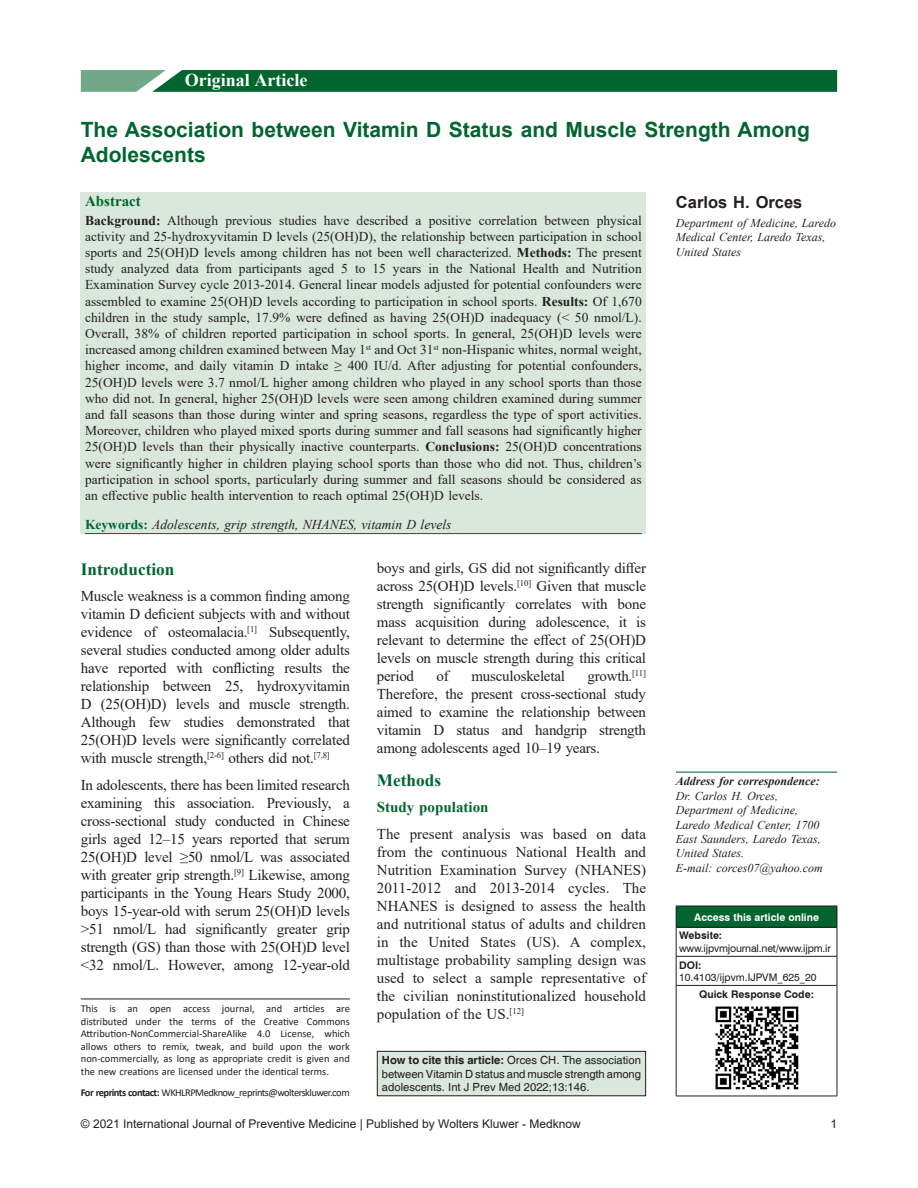
<style>
.page{position:relative;width:918px;height:1188px;background:#fff}
.page>*{position:absolute;margin:0;border:0;box-sizing:border-box;transform-origin:0 0}
.AT{font:700 21px/25.2px "Arial";color:#00652e}
.AH{font:700 18px "Times New Roman";color:#fff}
.t1{font:700 17.25px "Times New Roman";color:#00652e}
.AU{font:700 16.5px "Arial";color:#231f20}
.TX{font:15px/18px "Times New Roman";letter-spacing:-.015em;color:#231f20;text-align:justify}
.ABSH{font:700 15px "Times New Roman";color:#00652e}
.ABS{font:13.5px/16.2px "Times New Roman";color:#231f20;text-align:justify}
.KWD{font:italic 13.5px "Times New Roman";color:#231f20}
.ADD{font:italic 12px/14.4px "Times New Roman";color:#231f20}
.t2{font:12px "Arial";color:#231f20}
.AFF{font:italic 12px/14.4px "Times New Roman";color:#231f20}
.HTC{font:11.25px/13.5px "Helvetica";color:#231f20;text-align:justify}
.OS{font:10.5px/12.6px "Calibri";letter-spacing:-.01em;color:#231f20;text-align:justify}
.OS-2{font:10.5px "Calibri";letter-spacing:-.05em;color:#231f20}
.Website{font:10.5px/12.6px "Swiss 721 BT";letter-spacing:-.015em;color:#231f20}
.DOI{font:10.5px/12.6px "Swiss 721 BT";color:#231f20}
.ATAO{font:700 10.5px "Swiss 721 BT";color:#fff}
.QRC{font:700 10.5px "Swiss 721 BT";color:#231f20}
.s1{font-weight:700}
.s2{font-weight:700;font-style:normal;color:#00652e}
</style>
<div class="page">
<hr style="left:676px;top:772px;width:161px;height:1px;background:#00652e">
<div style="left:81px;top:192px;width:565px;height:341px;background:#d9e7dd"></div>
<hr style="left:85px;top:533px;width:557px;height:1px;background:#00652e">
<svg style="left:81px;top:70px;width:756px;height:22px;background:#126f3c"></svg>
<div style="left:377px;top:1051px;width:269px;height:45px;background:#d9e7dd"></div>
<div style="left:377px;top:1051px;width:269px;height:45px;border:1px solid #231f20"></div>
<div style="left:676px;top:906px;width:161px;height:21px;background:#00652e"></div>
<hr style="left:676px;top:927px;width:161px;height:1px;background:#231f20">
<hr style="left:676px;top:956px;width:161px;height:1px;background:#231f20">
<hr style="left:676px;top:985px;width:161px;height:1px;background:#231f20">
<hr style="left:676px;top:906px;width:161px;height:1px;background:#231f20">
<svg style="left:676px;top:906px;width:1px;height:79px"></svg>
<svg style="left:837px;top:906px;width:1px;height:79px"></svg>
<hr style="left:676px;top:986px;width:1px;height:110px;background:#231f20">
<hr style="left:837px;top:986px;width:1px;height:110px;background:#231f20">
<hr style="left:676px;top:1096px;width:161px;height:1px;background:#231f20">
<img style="left:715px;top:1006px;width:84px;height:84px">
<hr style="left:81px;top:999px;width:269px;height:1px;background:#231f20">
<p class="AH" style="left:185px;top:67px;width:124px">Original Article</p>
<p class="AT" style="left:81px;top:117px;width:731px">The Association between Vitamin D Status and Muscle Strength Among<br>Adolescents</p>
<p class="ABSH" style="left:85px;top:190px;width:57px">Abstract</p>
<p class="ABS" style="left:85px;top:212px;width:558px"><span class="s1">Background:</span> Although previous studies have described a positive correlation between physical activity and 25-hydroxyvitamin D levels (25(OH)D), the relationship between participation in school sports and 25(OH)D levels among children has not been well characterized. <span class="s1">Methods:</span> The present study analyzed data from participants aged 5 to 15 years in the National Health and Nutrition Examination Survey cycle 2013-2014. General linear models adjusted for potential confounders were assembled to examine 25(OH)D levels according to participation in school sports. <span class="s1">Results:</span> Of 1,670 children in the study sample, 17.9% were defined as having 25(OH)D inadequacy (&lt; 50 nmol/L).<br>Overall, 38% of children reported participation in school sports. In general, 25(OH)D levels were increased among children examined between May 1<sup>st</sup> and Oct 31<sup>st</sup> non-Hispanic whites, normal weight, higher income, and daily vitamin D intake ≥ 400 IU/d. After adjusting for potential confounders, 25(OH)D levels were 3.7 nmol/L higher among children who played in any school sports than those who did not. In general, higher 25(OH)D levels were seen among children examined during summer and fall seasons than those during winter and spring seasons, regardless the type of sport activities.<br>Moreover, children who played mixed sports during summer and fall seasons had significantly higher 25(OH)D levels than their physically inactive counterparts. <span class="s1">Conclusions:</span> 25(OH)D concentrations were significantly higher in children playing school sports than those who did not. Thus, children’s participation in school sports, particularly during summer and fall seasons should be considered as an effective public health intervention to reach optimal 25(OH)D levels.</p>
<p class="KWD" style="left:85px;top:515px;width:368px"><span class="s2">Keywords:</span> Adolescents, grip strength, NHANES, vitamin D levels</p>
<p class="AU" style="left:676px;top:191px;width:128px">Carlos H. Orces</p>
<p class="AFF" style="left:676px;top:215px;width:162px">Department of Medicine, Laredo<br>Medical Center, Laredo Texas,<br>United States</p>
<p class="TX" style="left:377px;top:559px;width:271px">boys and girls, GS did not significantly differ across 25(OH)D levels.<sup>[10]</sup> Given that muscle strength significantly correlates with bone mass acquisition during adolescence, it is relevant to determine the effect of 25(OH)D levels on muscle strength during this critical period</p>
<h1 class="t1" style="left:81px;top:556px;width:95px">Introduction</h1>
<p class="TX" style="left:81px;top:587px;width:271px">Muscle weakness is a common finding among vitamin D deficient subjects with and without evidence of osteomalacia.<sup>[1]</sup> Subsequently, several studies conducted among older adults have reported with conflicting results the relationship between 25, hydroxyvitamin D (25(OH)D) levels and muscle strength.<br>Although few studies demonstrated that 25(OH)D levels were significantly correlated with muscle strength,<sup>[2‑6]</sup> others did not.<sup>[7,8]</sup></p>
<p class="TX" style="left:81px;top:775px;width:271px">In adolescents, there has been limited research examining this association. Previously, a cross‑sectional study conducted in Chinese girls aged 12–15 years reported that serum 25(OH)D level ≥50 nmol/L was associated with greater grip strength.<sup>[9]</sup> Likewise, among participants in the Young Hears Study 2000, boys 15‑year‑old with serum 25(OH)D levels &gt;51 nmol/L had significantly greater grip strength (GS) than those with 25(OH)D level &lt;32 nmol/L. However, among 12‑year‑old</p>
<p class="ADD" style="left:676px;top:774px;width:148px"><span class="s1">Address for correspondence:<br></span>Dr. Carlos H. Orces,<br>Department of Medicine,<br>Laredo Medical Center, 1700<br>East Saunders, Laredo Texas,<br>United States.<br>E‑mail: corces07@yahoo.com</p>
<p class="TX" style="left:377px;top:667px;width:271px;text-indent:211px">growth.<sup>[11] </sup>Therefore, the present cross‑sectional study aimed to examine the relationship between vitamin D status and handgrip strength among adolescents aged 10–19 years.</p>
<h1 class="t1" style="left:377px;top:767px;width:66px">Methods</h1>
<h2 class="ABSH" style="left:377px;top:796px;width:113px">Study population</h2>
<p class="TX" style="left:377px;top:824px;width:271px">The present analysis was based on data from the continuous National Health and Nutrition Examination Survey (NHANES)<br>2011‑2012 and 2013‑2014 cycles. The NHANES is designed to assess the health and nutritional status of adults and children in the United States (US). A complex, multistage probability sampling design was used to select a sample representative of the civilian noninstitutionalized household population of the US.<sup>[12]</sup></p>
<p class="TX" style="left:437px;top:667px;width:14px">of</p>
<p class="TX" style="left:471px;top:667px;width:95px">musculoskeletal</p>
<p class="ATAO" style="left:694px;top:910px;width:126px">Access this article online</p>
<p class="Website" style="left:679px;top:929px;width:153px"><span class="s1">Website: </span>www.ijpvmjournal.net/www.ijpm.ir</p>
<p class="DOI" style="left:679px;top:958px;width:139px"><span class="s1">DOI:<br></span>10.4103/ijpvm.IJPVM_625_20</p>
<p class="QRC" style="left:699px;top:987px;width:116px">Quick Response Code:</p>
<p class="OS" style="left:81px;top:1002px;width:271px">This is an open access journal, and articles are distributed under the terms of the Creative Commons Attribution‑NonCommercial‑ShareAlike 4.0 License, which allows others to remix, tweak, and build upon the work non‑commercially, as long as appropriate credit is given and the new creations are licensed under the identical terms.</p>
<p class="OS-2" style="left:81px;top:1085px;width:271px"><span class="s1">For reprints contact:</span> WKHLRPMedknow_reprints@wolterskluwer.com</p>
<p class="HTC" style="left:382px;top:1054px;width:261px"><span class="s1">How to cite this article:</span> Orces CH. The association between Vitamin D status and muscle strength among adolescents. Int J Prev Med 2022;13:146.</p>
<p class="t2" style="left:81px;top:1116px;width:501px">© 2021 International Journal of Preventive Medicine | Published by Wolters Kluwer - Medknow</p>
<p class="t2" style="left:830px;top:1116px;width:8px">1</p>
</div>
